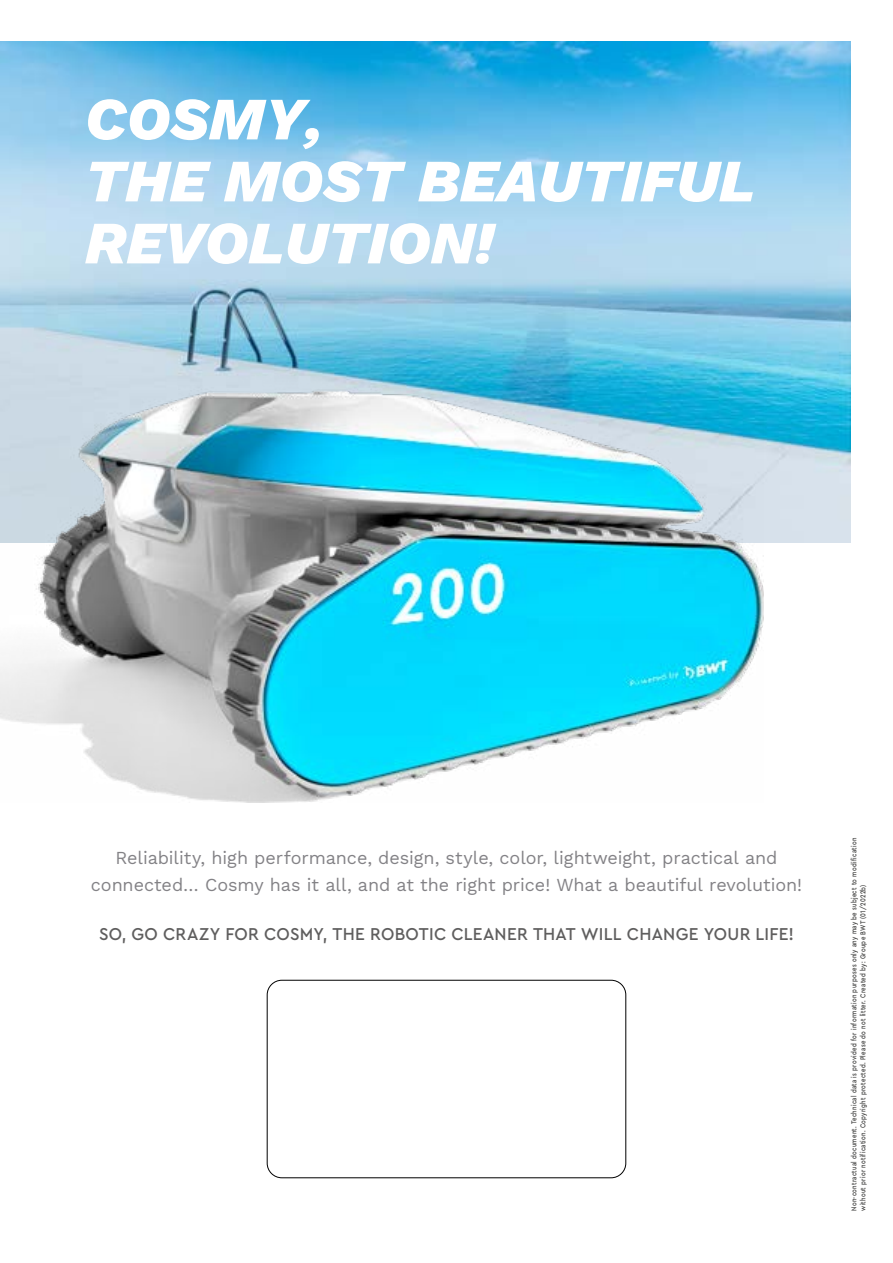
<style>
.page{position:relative;width:893px;height:1263px;background:#fff}
.page>*{position:absolute;margin:0;border:0;box-sizing:border-box;transform-origin:0 0}
.t1{font:italic 60px/61.9px "Work Sans";color:#fff}
.t2{font:18px/27px "Work Sans";letter-spacing:-.005em;color:#838286;text-align:center}
.t3{font:500 18px "Cera PRO";letter-spacing:.015em;color:#5f5e5e;scale:.95 1}
.t4{font:500 7.5px/9px "Cera PRO";letter-spacing:.05em;color:#3c3c3b;scale:.8 1}
</style>
<div class="page">
<img style="left:0;top:41px;width:850px;height:501px">
<div style="left:267px;top:980px;width:359px;height:198px;border:1px solid #000;border-radius:15px"></div>
<img style="left:0;top:375px;width:763px;height:427px">
<h1 class="t1" style="left:85px;top:84px;width:672px">COSMY,<br>THE MOST BEAUTIFUL<br>REVOLUTION!</h1>
<h2 class="t2" style="left:91px;top:843px;width:713px">Reliability, high performance, design, style, color, lightweight, practical and connected… Cosmy has it all, and at the right price! What a beautiful revolution!</h2>
<h2 class="t3" style="left:99px;top:922px;width:733px">SO, GO CRAZY FOR COSMY, THE ROBOTIC CLEANER THAT WILL CHANGE YOUR LIFE!</h2>
<p class="t4" style="left:849px;top:1211px;width:468px;rotate:-90deg">Non-contractual document. Technical data is provided for information purposes only any may be subject to modification without prior notification. Copyright protected. Please do not litter. Created by: Groupe BWT (01/2022b)</p>
</div>
